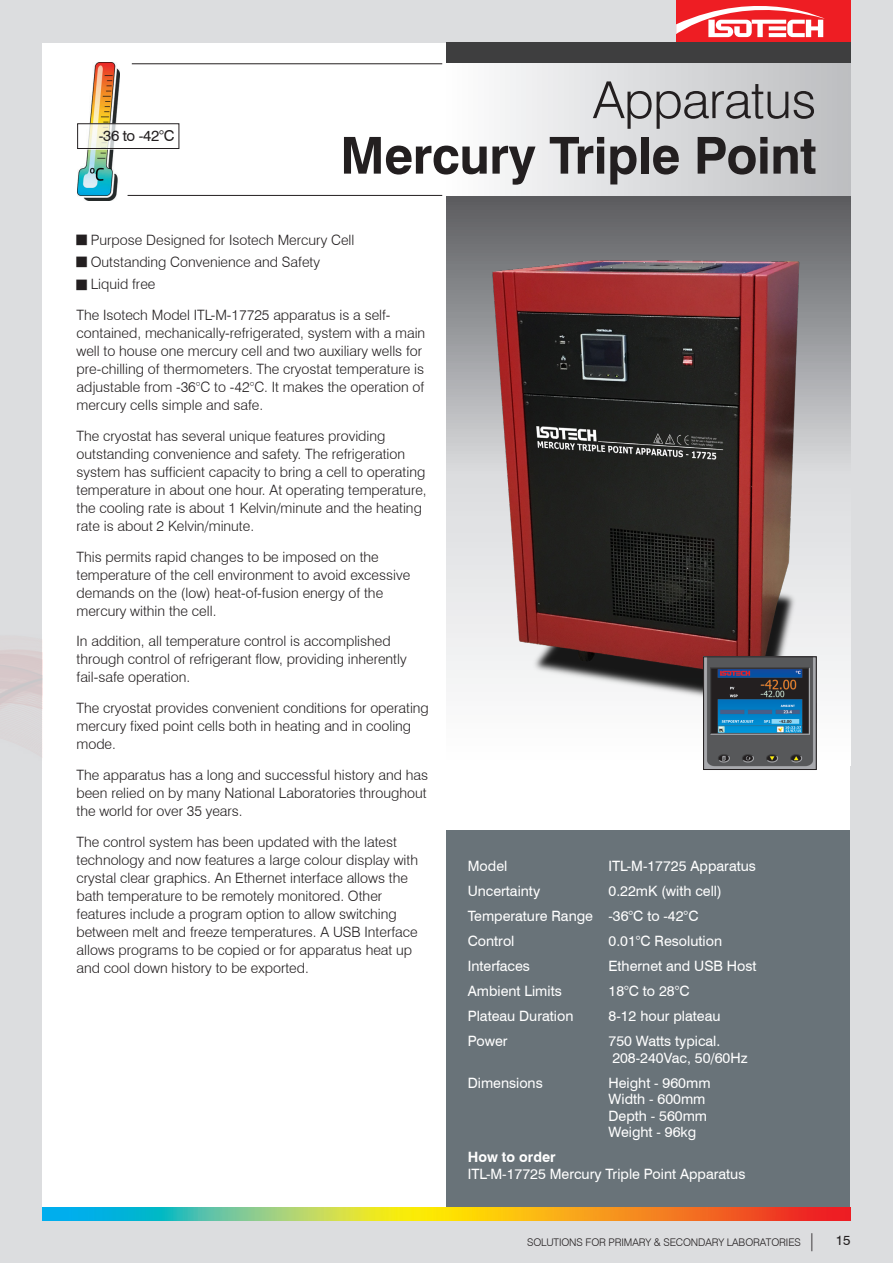
<style>
.page{position:relative;width:893px;height:1263px;background:#dcdddf}
.page>*{position:absolute;margin:0;border:0;box-sizing:border-box;transform-origin:0 0}
.t1{font:700 51px "Swiss 721 BT";letter-spacing:-.01em;color:#231f20}
.t2{font:300 51px "Swiss 721 BT";letter-spacing:-.01em;color:#231f20}
.t3{font:15px "Swiss 721 BT";color:#231f20}
.t4{font:300 14.25px/18px "Swiss 721 BT";color:#231f20}
.t5{font:14.25px/16.5px "Swiss 721 BT";color:#fff}
.t6{font:700 14.25px "Swiss 721 BT";color:#fff}
.t7{font:300 10.5px "Swiss 721 BT";letter-spacing:-.01em;color:#231f20}
.s1{font-size:18px}
.s2{font-weight:400;font-size:13.5px}
</style>
<div class="page">
<div style="left:43px;top:43px;width:807px;height:1177px;background:#fff"></div>
<div style="left:676px;top:0;width:174px;height:43px;background:#ee1d23"></div>
<svg style="left:676px;top:6px;width:149px;height:31px"></svg>
<img style="left:0;top:343px;width:43px;height:627px">
<svg style="left:446px;top:43px;width:404px;height:722px"></svg>
<div style="left:442px;top:64px;width:408px;height:132px;background:linear-gradient(to right,#fdfefe,#bcbdc0)"></div>
<div style="left:446px;top:830px;width:404px;height:379px;background:#697379"></div>
<img style="left:77px;top:62px;width:42px;height:138px">
<div style="left:77px;top:124px;width:102px;height:25px;border:1px solid #231f20"></div>
<hr style="left:132px;top:64px;width:310px;height:1px;background:#231f20">
<hr style="left:128px;top:195px;width:314px;height:1px;background:#231f20">
<img style="left:474px;top:238px;width:348px;height:483px">
<img style="left:43px;top:1208px;width:807px;height:12px">
<img style="left:705px;top:659px;width:109px;height:109px">
<div style="left:703px;top:657px;width:113px;height:113px;border:1px solid #231f20"></div>
<p class="t3" style="left:99px;top:127px;width:77px">-36 to -42°C</p>
<p class="t2" style="left:593px;top:69px;width:225px">Apparatus</p>
<p class="t1" style="left:340px;top:124px;width:478px">Mercury Triple Point</p>
<p class="t4" style="left:91px;top:231px;width:265px">Purpose Designed for Isotech Mercury Cell</p>
<p class="t4" style="left:91px;top:253px;width:231px">Outstanding Convenience and Safety</p>
<p class="t4" style="left:91px;top:275px;width:66px">Liquid free</p>
<p class="t4" style="left:77px;top:306px;width:350px">The Isotech Model ITL-M-17725 apparatus is a self&shy;contained, mechanically-refrigerated, system with a main well to house one mercury cell and two auxiliary wells for pre-chilling of thermometers. The cryostat temperature is adjustable from -36°C to -42°C. It makes the operation of mercury cells simple and safe.</p>
<p class="t4" style="left:77px;top:427px;width:352px">The cryostat has several unique features providing outstanding convenience and safety. The refrigeration system has sufficient capacity to bring a cell to operating temperature in about one hour. At operating temperature, the cooling rate is about 1 Kelvin/minute and the heating rate is about 2 Kelvin/minute.</p>
<p class="t4" style="left:77px;top:547px;width:335px">This permits rapid changes to be imposed on the temperature of the cell environment to avoid excessive demands on the (low) heat-of-fusion energy of the mercury within the cell.</p>
<p class="t4" style="left:77px;top:632px;width:332px">In addition, all temperature control is accomplished through control of refrigerant flow, providing inherently fail-safe operation.</p>
<p class="t4" style="left:77px;top:699px;width:354px">The cryostat provides convenient conditions for operating mercury fixed point cells both in heating and in cooling mode.</p>
<p class="t4" style="left:77px;top:766px;width:353px;text-align:justify">The apparatus has a long and successful history and has been relied on by many National Laboratories throughout the world for over 35 years.</p>
<p class="t4" style="left:77px;top:832px;width:343px">The control system has been updated with the latest technology and now features a large colour display with crystal clear graphics. An Ethernet interface allows the bath temperature to be remotely monitored. Other features include a program option to allow switching between melt and freeze temperatures. A USB Interface allows programs to be copied or for apparatus heat up and cool down history to be exported.</p>
<p class="t5" style="left:468px;top:858px;width:41px">Model</p>
<p class="t5" style="left:608px;top:858px;width:149px">ITL-M-17725 Apparatus</p>
<p class="t5" style="left:468px;top:883px;width:74px">Uncertainty</p>
<p class="t5" style="left:608px;top:883px;width:115px">0.22mK (with cell)</p>
<p class="t5" style="left:468px;top:908px;width:232px">Temperature Range -36°C to -42°C</p>
<p class="t5" style="left:468px;top:933px;width:48px">Control</p>
<p class="t5" style="left:608px;top:933px;width:115px">0.01°C Resolution</p>
<p class="t5" style="left:468px;top:958px;width:64px">Interfaces</p>
<p class="t5" style="left:608px;top:958px;width:150px">Ethernet and USB Host</p>
<p class="t5" style="left:468px;top:983px;width:95px">Ambient Limits</p>
<p class="t5" style="left:608px;top:983px;width:83px">18°C to 28°C</p>
<p class="t5" style="left:468px;top:1008px;width:107px">Plateau Duration</p>
<p class="t5" style="left:608px;top:1008px;width:114px">8-12 hour plateau</p>
<p class="t5" style="left:468px;top:1033px;width:41px">Power</p>
<p class="t5" style="left:608px;top:1033px;width:141px">750 Watts typical.<br>208-240Vac, 50/60Hz</p>
<p class="t5" style="left:468px;top:1074px;width:77px">Dimensions</p>
<p class="t5" style="left:608px;top:1074px;width:104px">Height - 960mm</p>
<p class="t5" style="left:608px;top:1091px;width:98px">Width - 600mm</p>
<p class="t5" style="left:608px;top:1107px;width:100px">Depth - 560mm</p>
<p class="t5" style="left:608px;top:1124px;width:89px">Weight - 96kg</p>
<p class="t6" style="left:468px;top:1148px;width:89px">How to order</p>
<p class="t5" style="left:468px;top:1165px;width:279px">ITL-M-17725 Mercury Triple Point Apparatus</p>
<p class="t7" style="left:527px;top:1236px;width:325px">SOLUTIONS FOR PRIMARY &amp; SECONDARY LABORATORIES <span class="s1">|</span> <span class="s2">15</span></p>
</div>
